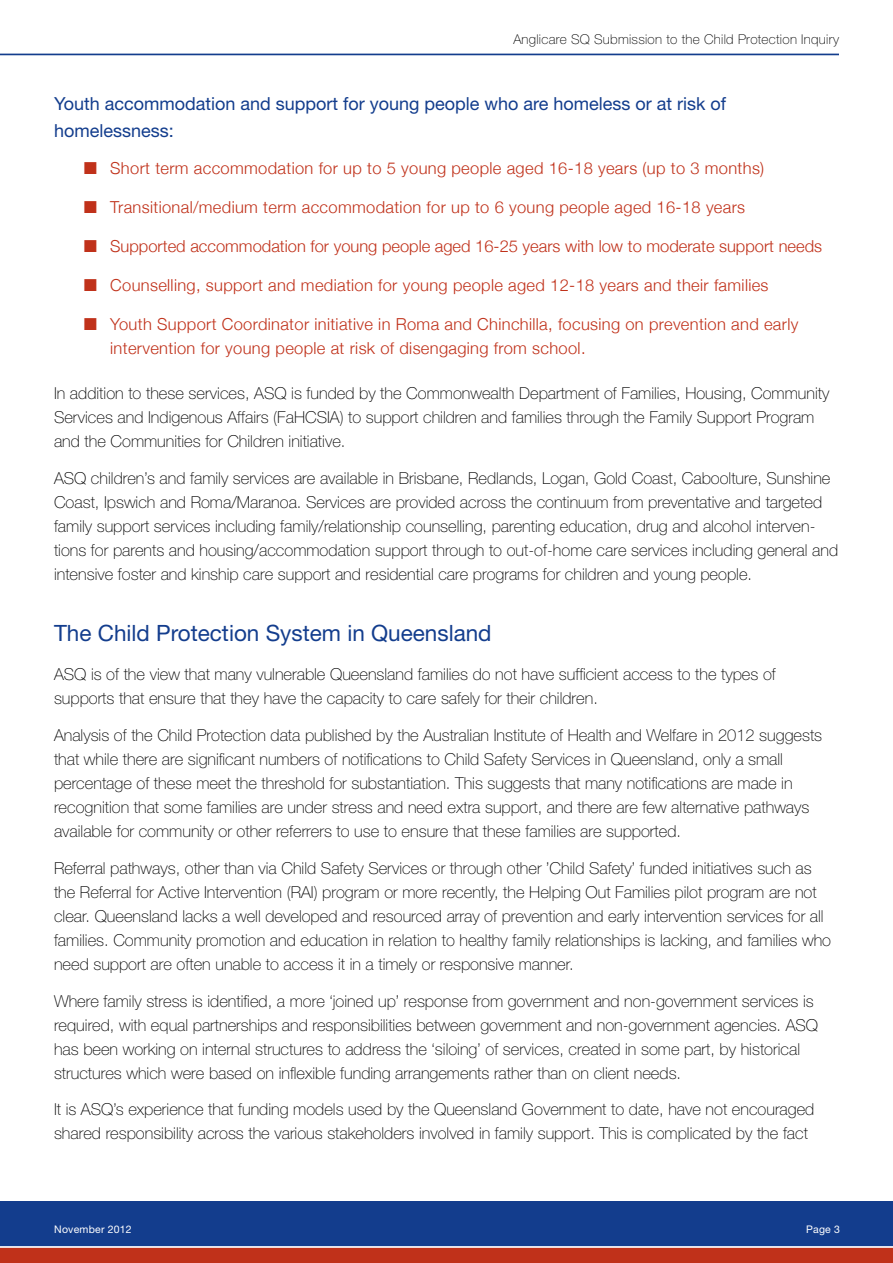
<style>
.page{position:relative;width:893px;height:1263px;background:#fff}
.page>*{position:absolute;margin:0;border:0;box-sizing:border-box;transform-origin:0 0}
.t1{font:22.5px "Helvetica Neue";color:#133d8d}
.t2{font:18px/27px "Helvetica Neue";color:#133d8d}
.t3{font:100 16.5px/24px "Helvetica Neue";color:#000}
.t4{font:300 16.5px/24px "Helvetica Neue";letter-spacing:.02em;color:#c0311a}
.t5{font:300 16.5px "Helvetica Neue";color:#c0311a}
.t6{font:100 13.5px "Helvetica Neue";letter-spacing:.02em;color:#000}
.t7{font:10.5px "Helvetica Neue";letter-spacing:.02em;color:#fff}
</style>
<div class="page">
<div style="left:0;top:1201px;width:893px;height:62px;background:#133d8d"></div>
<div style="left:0;top:1247px;width:893px;height:16px;background:#c0311a"></div>
<hr style="left:0;top:1246px;width:893px;height:2px;background:#fff">
<hr style="left:0;top:54px;width:839px;height:1px;background:#133d8d">
<p class="t6" style="left:513px;top:31px;width:327px">Anglicare SQ Submission to the Child Protection Inquiry</p>
<p class="t2" style="left:54px;top:90px;width:674px">Youth accommodation and support for young people who are homeless or at risk of homelessness:</p>
<p class="t4" style="left:110px;top:156px;width:655px">Short term accommodation for up to 5 young people aged 16-18 years (up to 3 months)</p>
<p class="t4" style="left:110px;top:195px;width:636px">Transitional/medium term accommodation for up to 6 young people aged 16-18 years</p>
<p class="t5" style="left:110px;top:236px;width:713px">Supported accommodation for young people aged 16-25 years with low to moderate support needs</p>
<p class="t4" style="left:110px;top:273px;width:660px">Counselling, support and mediation for young people aged 12-18 years and their families</p>
<p class="t4" style="left:110px;top:312px;width:690px">Youth Support Coordinator initiative in Roma and Chinchilla, focusing on prevention and early intervention for young people at risk of disengaging from school.</p>
<p class="t3" style="left:54px;top:381px;width:777px">In addition to these services, ASQ is funded by the Commonwealth Department of Families, Housing, Community<br>Services and Indigenous Affairs (FaHCSIA) to support children and families through the Family Support Program and the Communities for Children initiative.</p>
<p class="t3" style="left:54px;top:466px;width:786px">ASQ children’s and family services are available in Brisbane, Redlands, Logan, Gold Coast, Caboolture, Sunshine Coast, Ipswich and Roma/Maranoa. Services are provided across the continuum from preventative and targeted family support services including family/relationship counselling, parenting education, drug and alcohol interven&shy;tions for parents and housing/accommodation support through to out-of-home care services including general and intensive foster and kinship care support and residential care programs for children and young people.</p>
<h1 class="t1" style="left:54px;top:620px;width:439px">The Child Protection System in Queensland</h1>
<p class="t3" style="left:54px;top:662px;width:723px">ASQ is of the view that many vulnerable Queensland families do not have sufficient access to the types of supports that ensure that they have the capacity to care safely for their children.</p>
<p class="t3" style="left:54px;top:723px;width:770px">Analysis of the Child Protection data published by the Australian Institute of Health and Welfare in 2012 suggests that while there are significant numbers of notifications to Child Safety Services in Queensland, only a small percentage of these meet the threshold for substantiation. This suggests that many notifications are made in recognition that some families are under stress and need extra support, and there are few alternative pathways available for community or other referrers to use to ensure that these families are supported.</p>
<p class="t3" style="left:54px;top:856px;width:779px">Referral pathways, other than via Child Safety Services or through other ’Child Safety’ funded initiatives such as the Referral for Active Intervention (RAI) program or more recently, the Helping Out Families pilot program are not clear. Queensland lacks a well developed and resourced array of prevention and early intervention services for all families. Community promotion and education in relation to healthy family relationships is lacking, and families who need support are often unable to access it in a timely or responsive manner.</p>
<p class="t3" style="left:54px;top:989px;width:766px">Where family stress is identified, a more ‘joined up’ response from government and non-government services is required, with equal partnerships and responsibilities between government and non-government agencies. ASQ has been working on internal structures to address the ‘siloing’ of services, created in some part, by historical structures which were based on inflexible funding arrangements rather than on client needs.</p>
<p class="t3" style="left:54px;top:1097px;width:762px">It is ASQ’s experience that funding models used by the Queensland Government to date, have not encouraged shared responsibility across the various stakeholders involved in family support. This is complicated by the fact</p>
<p class="t7" style="left:54px;top:1223px;width:79px">November 2012</p>
<p class="t7" style="left:806px;top:1223px;width:35px">Page 3</p>
</div>
